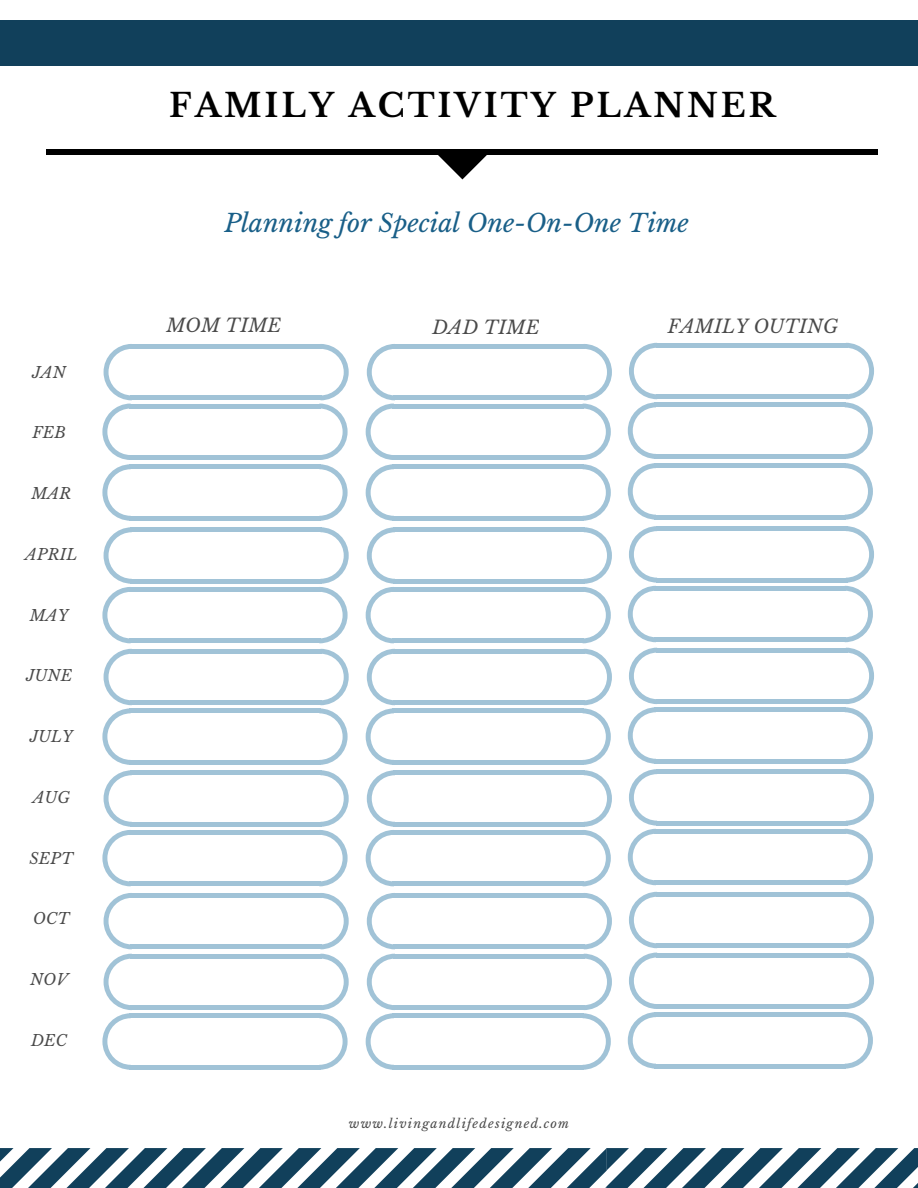
<style>
.page{position:relative;width:918px;height:1188px;background:#fff}
.page>*{position:absolute;margin:0;border:0;box-sizing:border-box;transform-origin:0 0}
.t1{font:700 32.7px "Libre Baskerville";letter-spacing:.09em;color:#000}
.t2{font:italic 24.9px "Libre Baskerville";color:#195f88}
.t3{font:italic 18.6px "Libre Baskerville";letter-spacing:.01em;color:#4a4a4a}
.t4{font:italic 15.6px "Libre Baskerville";letter-spacing:.01em;color:#4a4a4a}
.t5{font:italic 12.45px "Libre Baskerville";letter-spacing:.1em;color:#4a4a4a}
</style>
<div class="page">
<div style="left:0;top:20px;width:918px;height:45px;background:#11405b"></div>
<hr style="left:46px;top:150px;width:832px;height:3px;background:#000">
<svg style="left:438px;top:155px;width:49px;height:24px"></svg>
<hr style="left:46px;top:151px;width:832px;height:4px;background:#000">
<svg style="left:0;top:1148px;width:918px;height:40px"></svg>
<div style="left:131px;top:395px;width:191px;height:5px;background:#a1c3d7"></div>
<div style="left:131px;top:344px;width:191px;height:5px;background:#a1c3d7"></div>
<div style="left:129px;top:455px;width:192px;height:5px;background:#a1c3d7"></div>
<div style="left:129px;top:404px;width:192px;height:5px;background:#a1c3d7"></div>
<div style="left:131px;top:579px;width:191px;height:5px;background:#a1c3d7"></div>
<div style="left:131px;top:527px;width:191px;height:5px;background:#a1c3d7"></div>
<div style="left:129px;top:516px;width:192px;height:5px;background:#a1c3d7"></div>
<div style="left:129px;top:464px;width:192px;height:5px;background:#a1c3d7"></div>
<svg style="left:102px;top:344px;width:30px;height:177px"></svg>
<svg style="left:319px;top:344px;width:30px;height:177px"></svg>
<div style="left:129px;top:638px;width:192px;height:5px;background:#a1c3d7"></div>
<div style="left:129px;top:587px;width:192px;height:5px;background:#a1c3d7"></div>
<svg style="left:102px;top:527px;width:30px;height:116px"></svg>
<svg style="left:320px;top:527px;width:29px;height:116px"></svg>
<div style="left:131px;top:700px;width:191px;height:5px;background:#a1c3d7"></div>
<div style="left:131px;top:649px;width:191px;height:5px;background:#a1c3d7"></div>
<div style="left:129px;top:760px;width:192px;height:5px;background:#a1c3d7"></div>
<div style="left:129px;top:708px;width:192px;height:5px;background:#a1c3d7"></div>
<div style="left:131px;top:822px;width:191px;height:5px;background:#a1c3d7"></div>
<div style="left:131px;top:770px;width:191px;height:5px;background:#a1c3d7"></div>
<div style="left:129px;top:881px;width:192px;height:5px;background:#a1c3d7"></div>
<div style="left:129px;top:830px;width:192px;height:5px;background:#a1c3d7"></div>
<svg style="left:102px;top:649px;width:30px;height:237px"></svg>
<svg style="left:319px;top:649px;width:30px;height:237px"></svg>
<div style="left:131px;top:944px;width:191px;height:5px;background:#a1c3d7"></div>
<div style="left:131px;top:893px;width:191px;height:5px;background:#a1c3d7"></div>
<div style="left:129px;top:1065px;width:192px;height:5px;background:#a1c3d7"></div>
<div style="left:129px;top:1013px;width:192px;height:5px;background:#a1c3d7"></div>
<div style="left:131px;top:1005px;width:191px;height:5px;background:#a1c3d7"></div>
<div style="left:131px;top:954px;width:191px;height:5px;background:#a1c3d7"></div>
<svg style="left:102px;top:893px;width:30px;height:177px"></svg>
<svg style="left:319px;top:893px;width:30px;height:177px"></svg>
<div style="left:656px;top:394px;width:191px;height:5px;background:#a1c3d7"></div>
<div style="left:656px;top:343px;width:191px;height:5px;background:#a1c3d7"></div>
<div style="left:655px;top:454px;width:191px;height:5px;background:#a1c3d7"></div>
<div style="left:655px;top:402px;width:191px;height:5px;background:#a1c3d7"></div>
<div style="left:656px;top:578px;width:191px;height:5px;background:#a1c3d7"></div>
<div style="left:656px;top:526px;width:191px;height:5px;background:#a1c3d7"></div>
<div style="left:655px;top:515px;width:191px;height:5px;background:#a1c3d7"></div>
<div style="left:655px;top:463px;width:191px;height:5px;background:#a1c3d7"></div>
<svg style="left:628px;top:343px;width:29px;height:177px"></svg>
<svg style="left:845px;top:343px;width:29px;height:177px"></svg>
<div style="left:655px;top:637px;width:191px;height:5px;background:#a1c3d7"></div>
<div style="left:655px;top:586px;width:191px;height:5px;background:#a1c3d7"></div>
<svg style="left:628px;top:526px;width:29px;height:116px"></svg>
<svg style="left:845px;top:526px;width:29px;height:116px"></svg>
<div style="left:656px;top:699px;width:191px;height:5px;background:#a1c3d7"></div>
<div style="left:656px;top:648px;width:191px;height:5px;background:#a1c3d7"></div>
<div style="left:655px;top:759px;width:191px;height:5px;background:#a1c3d7"></div>
<div style="left:655px;top:707px;width:191px;height:5px;background:#a1c3d7"></div>
<div style="left:656px;top:821px;width:191px;height:5px;background:#a1c3d7"></div>
<div style="left:656px;top:769px;width:191px;height:5px;background:#a1c3d7"></div>
<div style="left:655px;top:880px;width:191px;height:5px;background:#a1c3d7"></div>
<div style="left:655px;top:829px;width:191px;height:5px;background:#a1c3d7"></div>
<svg style="left:628px;top:648px;width:29px;height:237px"></svg>
<svg style="left:845px;top:648px;width:29px;height:237px"></svg>
<div style="left:656px;top:943px;width:191px;height:5px;background:#a1c3d7"></div>
<div style="left:656px;top:892px;width:191px;height:5px;background:#a1c3d7"></div>
<div style="left:655px;top:1064px;width:191px;height:5px;background:#a1c3d7"></div>
<div style="left:655px;top:1012px;width:191px;height:5px;background:#a1c3d7"></div>
<div style="left:656px;top:1004px;width:191px;height:5px;background:#a1c3d7"></div>
<div style="left:656px;top:953px;width:191px;height:5px;background:#a1c3d7"></div>
<svg style="left:628px;top:892px;width:29px;height:177px"></svg>
<svg style="left:845px;top:892px;width:29px;height:177px"></svg>
<div style="left:394px;top:395px;width:191px;height:5px;background:#a1c3d7"></div>
<div style="left:394px;top:344px;width:191px;height:5px;background:#a1c3d7"></div>
<div style="left:393px;top:455px;width:191px;height:5px;background:#a1c3d7"></div>
<div style="left:393px;top:404px;width:191px;height:5px;background:#a1c3d7"></div>
<div style="left:394px;top:579px;width:191px;height:5px;background:#a1c3d7"></div>
<div style="left:394px;top:527px;width:191px;height:5px;background:#a1c3d7"></div>
<div style="left:393px;top:516px;width:191px;height:5px;background:#a1c3d7"></div>
<div style="left:393px;top:464px;width:191px;height:5px;background:#a1c3d7"></div>
<svg style="left:366px;top:344px;width:29px;height:177px"></svg>
<svg style="left:583px;top:344px;width:29px;height:177px"></svg>
<div style="left:393px;top:638px;width:191px;height:5px;background:#a1c3d7"></div>
<div style="left:393px;top:587px;width:191px;height:5px;background:#a1c3d7"></div>
<svg style="left:366px;top:527px;width:29px;height:116px"></svg>
<svg style="left:584px;top:527px;width:28px;height:116px"></svg>
<div style="left:394px;top:700px;width:191px;height:5px;background:#a1c3d7"></div>
<div style="left:394px;top:649px;width:191px;height:5px;background:#a1c3d7"></div>
<div style="left:393px;top:760px;width:191px;height:5px;background:#a1c3d7"></div>
<div style="left:393px;top:708px;width:191px;height:5px;background:#a1c3d7"></div>
<div style="left:394px;top:822px;width:191px;height:5px;background:#a1c3d7"></div>
<div style="left:394px;top:770px;width:191px;height:5px;background:#a1c3d7"></div>
<div style="left:393px;top:881px;width:191px;height:5px;background:#a1c3d7"></div>
<div style="left:393px;top:830px;width:191px;height:5px;background:#a1c3d7"></div>
<svg style="left:366px;top:649px;width:29px;height:237px"></svg>
<svg style="left:583px;top:649px;width:29px;height:237px"></svg>
<div style="left:394px;top:944px;width:191px;height:5px;background:#a1c3d7"></div>
<div style="left:394px;top:893px;width:191px;height:5px;background:#a1c3d7"></div>
<div style="left:393px;top:1065px;width:191px;height:5px;background:#a1c3d7"></div>
<div style="left:393px;top:1013px;width:191px;height:5px;background:#a1c3d7"></div>
<div style="left:394px;top:1005px;width:191px;height:5px;background:#a1c3d7"></div>
<div style="left:394px;top:954px;width:191px;height:5px;background:#a1c3d7"></div>
<svg style="left:366px;top:893px;width:29px;height:177px"></svg>
<svg style="left:583px;top:893px;width:29px;height:177px"></svg>
<p class="t4" style="left:32px;top:363px;width:35px">JAN</p>
<p class="t4" style="left:32px;top:423px;width:35px">FEB</p>
<p class="t4" style="left:31px;top:484px;width:41px">MAR</p>
<p class="t4" style="left:25px;top:545px;width:54px">APRIL</p>
<p class="t4" style="left:30px;top:606px;width:40px">MAY</p>
<p class="t4" style="left:26px;top:666px;width:48px">JUNE</p>
<p class="t4" style="left:30px;top:727px;width:45px">JULY</p>
<p class="t4" style="left:33px;top:788px;width:39px">AUG</p>
<p class="t4" style="left:29px;top:849px;width:45px">SEPT</p>
<p class="t4" style="left:33px;top:909px;width:38px">OCT</p>
<p class="t4" style="left:30px;top:970px;width:39px">NOV</p>
<p class="t4" style="left:31px;top:1031px;width:38px">DEC</p>
<h1 class="t1" style="left:169px;top:86px;width:608px">FAMILY ACTIVITY PLANNER</h1>
<h2 class="t2" style="left:224px;top:208px;width:466px">Planning for Special One-On-One Time</h2>
<p class="t3" style="left:166px;top:314px;width:117px">MOM TIME</p>
<p class="t3" style="left:432px;top:316px;width:109px">DAD TIME</p>
<p class="t3" style="left:668px;top:315px;width:172px">FAMILY OUTING</p>
<p class="t5" style="left:349px;top:1116px;width:222px">www.livingandlifedesigned.com</p>
</div>
